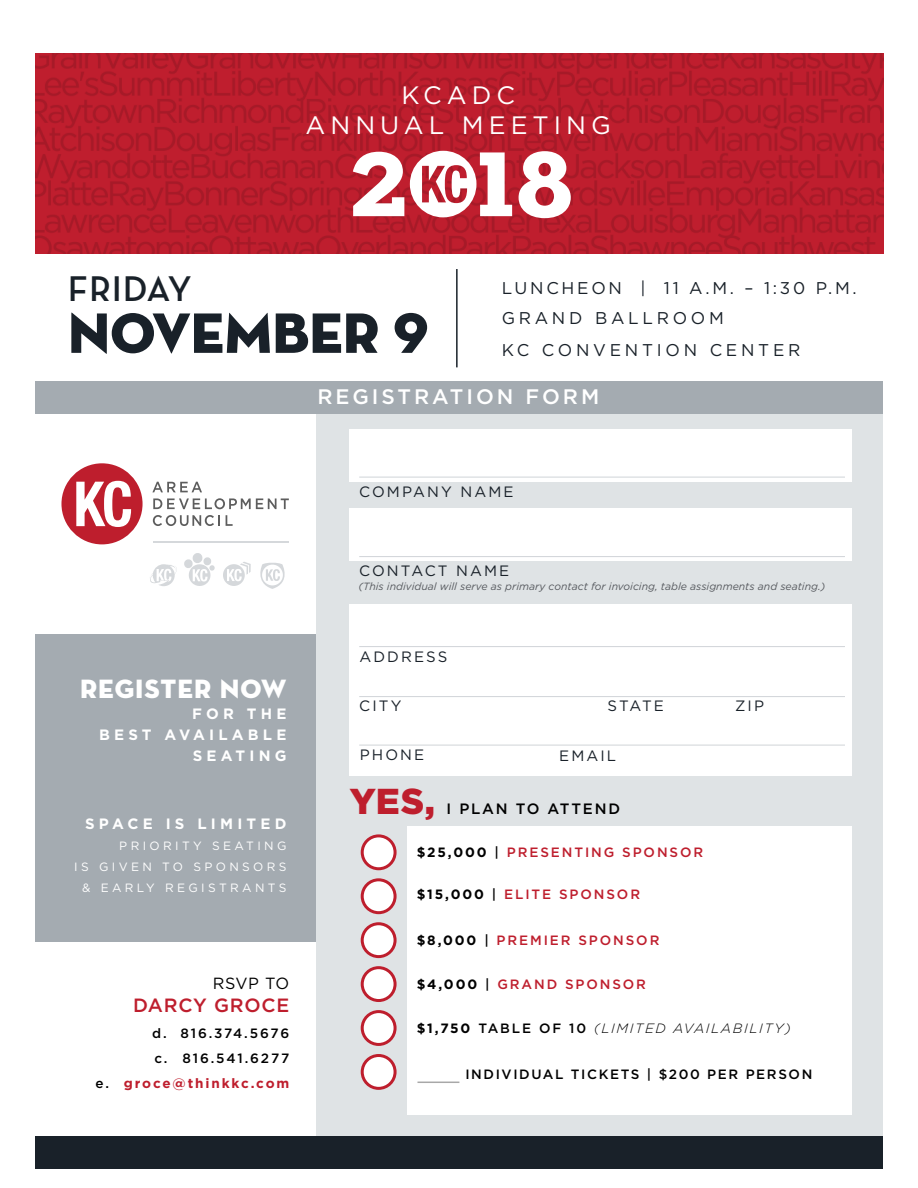
<style>
.page{position:relative;width:918px;height:1188px;background:#fff}
.page>*{position:absolute;margin:0;border:0;box-sizing:border-box;transform-origin:0 0}
.t1{font:96px "Neutraface Slab Display Titling";color:#fff}
.t2{font:57.9px "Neutraface Display Titling";color:#192129}
.t3{font:700 36.3px "Neutraface Display";letter-spacing:.04em;color:#192129}
.t4{font:900 36px "Gotham";color:#be1e2d}
.t5{font:27px "Neutraface Display Titling";letter-spacing:.04em;color:#fff}
.t6{font:25.2px/30.2px "Gotham";letter-spacing:.2em;color:#fff;text-align:center}
.t7{font:500 21px "Gotham";letter-spacing:.14em;color:#fff}
.t8{font:500 19.2px "Gotham";letter-spacing:.04em;color:#be1e2d}
.t9{font:16.95px/29.1px "Gotham";letter-spacing:.22em;color:#192129}
.t10{font:16.2px "Gotham";letter-spacing:.025em;color:#000}
.t11{font:15px "Gotham";letter-spacing:.14em;color:#192129}
.t12{font:700 15px/21px "Gotham";letter-spacing:.28em;color:#fff;text-align:right}
.t13{font:500 15px "Gotham";letter-spacing:.12em;color:#000}
.t14{font:500 13.5px "Gotham";letter-spacing:.14em;color:#be1e2d}
.t15{font:500 13.5px/25.2px "Gotham";letter-spacing:.14em;color:#000;text-align:right}
.t16{font:italic 300 13.5px "Gotham";letter-spacing:.12em;color:#000}
.t17{font:500 13.5px "Gotham";letter-spacing:.12em;color:#000}
.t18{font:12px/21px "Gotham";letter-spacing:.28em;color:#fff;text-align:right}
.t19{font:italic 10.5px "Gotham";color:#56595e}
.s1{font-weight:700;color:#be1e2d}
.s2{font-weight:700;color:#000}
.s3{color:#000}
.s4{font-weight:700;font-style:normal}
.s5{font-weight:500;font-style:normal}
</style>
<div class="page">
<div style="left:35px;top:634px;width:848px;height:308px;background:#a4abb1"></div>
<div style="left:316px;top:410px;width:567px;height:757px;background:#dfe3e5"></div>
<div style="left:349px;top:429px;width:503px;height:53px;background:#fff"></div>
<div style="left:349px;top:508px;width:503px;height:53px;background:#fff"></div>
<div style="left:349px;top:604px;width:503px;height:171px;background:#fff"></div>
<div style="left:408px;top:826px;width:444px;height:288px;background:#fff"></div>
<hr style="left:359px;top:696px;width:486px;height:1px;background:#d0d4d8">
<hr style="left:359px;top:745px;width:486px;height:1px;background:#d0d4d8">
<hr style="left:359px;top:646px;width:486px;height:1px;background:#d0d4d8">
<hr style="left:359px;top:477px;width:486px;height:1px;background:#d0d4d8">
<hr style="left:359px;top:556px;width:486px;height:1px;background:#d0d4d8">
<hr style="left:417px;top:1082px;width:42px;height:1px;background:#a8a8a8">
<div style="left:362px;top:836px;width:33px;height:33px;background:#fff;border-radius:50%"></div>
<div style="left:361px;top:834px;width:36px;height:36px;border:3px solid #be1e2d;border-radius:50%"></div>
<div style="left:362px;top:880px;width:33px;height:33px;background:#fff;border-radius:50%"></div>
<div style="left:361px;top:878px;width:36px;height:36px;border:3px solid #be1e2d;border-radius:50%"></div>
<div style="left:362px;top:924px;width:33px;height:33px;background:#fff;border-radius:50%"></div>
<div style="left:361px;top:922px;width:36px;height:36px;border:3px solid #be1e2d;border-radius:50%"></div>
<div style="left:362px;top:968px;width:33px;height:33px;background:#fff;border-radius:50%"></div>
<div style="left:361px;top:966px;width:36px;height:36px;border:3px solid #be1e2d;border-radius:50%"></div>
<div style="left:362px;top:1012px;width:33px;height:32px;background:#fff;border-radius:50%"></div>
<div style="left:361px;top:1010px;width:36px;height:36px;border:3px solid #be1e2d;border-radius:50%"></div>
<div style="left:362px;top:1056px;width:33px;height:32px;background:#fff;border-radius:50%"></div>
<div style="left:361px;top:1054px;width:36px;height:36px;border:3px solid #be1e2d;border-radius:50%"></div>
<svg style="left:61px;top:463px;width:82px;height:81px"></svg>
<svg style="left:152px;top:482px;width:50px;height:10px"></svg>
<svg style="left:153px;top:498px;width:136px;height:11px"></svg>
<svg style="left:153px;top:515px;width:67px;height:11px"></svg>
<svg style="left:226px;top:515px;width:7px;height:11px"></svg>
<div style="left:35px;top:382px;width:848px;height:32px;background:#a4abb1"></div>
<div style="left:35px;top:1136px;width:848px;height:32px;background:#192129"></div>
<svg style="left:184px;top:553px;width:31px;height:33px"></svg>
<svg style="left:223px;top:562px;width:62px;height:27px"></svg>
<svg style="left:150px;top:564px;width:27px;height:22px"></svg>
<hr style="left:153px;top:542px;width:136px;height:1px;background:#d5d8db">
<img style="left:35px;top:54px;width:848px;height:200px">
<svg style="left:353px;top:152px;width:51px;height:64px"></svg>
<svg style="left:410px;top:151px;width:102px;height:66px"></svg>
<hr style="left:456px;top:269px;width:2px;height:98px;background:#192129">
<h3 class="t6" style="left:306px;top:79px;width:307px">KCADC<br>ANNUAL MEETING</h3>
<h1 class="t1" style="left:517px;top:124px;width:57px">8</h1>
<h3 class="t3" style="left:68px;top:269px;width:125px">FRIDAY</h3>
<h2 class="t2" style="left:68px;top:297px;width:362px">NOVEMBER 9</h2>
<p class="t9" style="left:502px;top:274px;width:356px">LUNCHEON | 11 A.M. – 1:30 P.M.<br>GRAND BALLROOM</p>
<p class="t9" style="left:502px;top:335px;width:300px">KC CONVENTION CENTER</p>
<h3 class="t7" style="left:317px;top:383px;width:283px">REGISTRATION FORM</h3>
<p class="t11" style="left:359px;top:482px;width:156px">COMPANY NAME</p>
<p class="t11" style="left:359px;top:561px;width:152px">CONTACT NAME</p>
<h3 class="t5" style="left:80px;top:672px;width:208px">REGISTER NOW</h3>
<p class="t12" style="left:99px;top:703px;width:189px">FOR THE<br>BEST AVAILABLE<br>SEATING</p>
<p class="t12" style="left:85px;top:813px;width:203px">SPACE IS LIMITED</p>
<p class="t18" style="left:74px;top:835px;width:214px">PRIORITY SEATING<br>IS GIVEN TO SPONSORS &amp; EARLY REGISTRANTS</p>
<p class="t10" style="left:213px;top:973px;width:78px">RSVP TO</p>
<h3 class="t8" style="left:133px;top:993px;width:158px">DARCY GROCE</h3>
<p class="t15" style="left:95px;top:1020px;width:195px">d. 816.374.5676<br>c. 816.541.6277<br>e. <span class="s1">groce@thinkkc.com</span></p>
<p class="t19" style="left:358px;top:579px;width:468px">(This individual will serve as primary contact for invoicing, table assignments and seating.)</p>
<p class="t11" style="left:360px;top:647px;width:89px">ADDRESS</p>
<p class="t11" style="left:359px;top:697px;width:44px">CITY</p>
<p class="t11" style="left:608px;top:697px;width:58px">STATE</p>
<p class="t11" style="left:735px;top:697px;width:30px">ZIP</p>
<p class="t11" style="left:360px;top:745px;width:66px">PHONE</p>
<h3 class="t4" style="left:350px;top:777px;width:87px">YES,</h3>
<p class="t11" style="left:559px;top:746px;width:58px">EMAIL</p>
<p class="t13" style="left:446px;top:799px;width:175px">I PLAN TO ATTEND</p>
<p class="t14" style="left:417px;top:843px;width:288px"><span class="s2">$25,000</span> <span class="s3">|</span> PRESENTING SPONSOR</p>
<p class="t14" style="left:417px;top:886px;width:225px"><span class="s2">$15,000</span> <span class="s3">|</span> ELITE SPONSOR</p>
<p class="t14" style="left:417px;top:931px;width:244px"><span class="s2">$8,000</span> <span class="s3">|</span> PREMIER SPONSOR</p>
<p class="t14" style="left:417px;top:975px;width:231px"><span class="s2">$4,000</span> <span class="s3">|</span> GRAND SPONSOR</p>
<p class="t16" style="left:417px;top:1019px;width:376px"><span class="s4">$1,750</span> <span class="s5">TABLE OF 10</span> (LIMITED AVAILABILITY)</p>
<p class="t17" style="left:465px;top:1065px;width:349px">INDIVIDUAL TICKETS | $200 PER PERSON</p>
</div>
